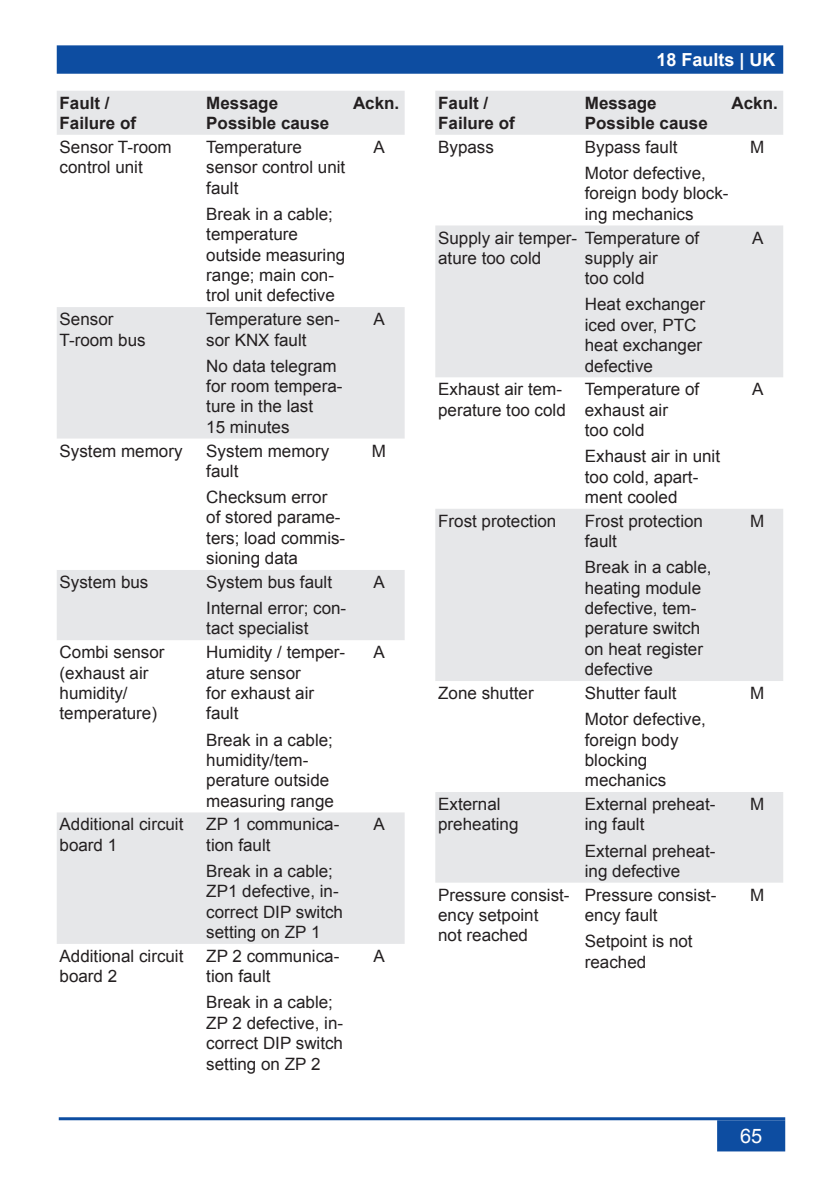
<style>
.page{position:relative;width:840px;height:1191px;background:#fff}
.page>*{position:absolute;margin:0;border:0;box-sizing:border-box;transform-origin:0 0}
.t1{font:20px "Arial";color:#fff}
.t2{font:700 18px "Arial";color:#fff}
.t3{font:17px/20.4px "Arial";color:#231f20}
.t4{font:700 17px/20.4px "Arial";color:#231f20}
</style>
<div class="page">
<div style="left:58px;top:46px;width:723px;height:27px;background:#0d4da1"></div>
<div style="left:57px;top:45px;width:725px;height:29px;border:2px solid #0d4da1"></div>
<hr style="left:59px;top:1117px;width:725px;height:3px;background:#0d4da1">
<div style="left:717px;top:1121px;width:66px;height:29px;background:#0d4da1"></div>
<div style="left:716px;top:1120px;width:68px;height:31px;border:2px solid #0d4da1"></div>
<div style="left:57px;top:91px;width:347px;height:44px;background:#e6e7e9"></div>
<svg style="left:57px;top:307px;width:347px;height:637px;fill:#e6e7e9"></svg>
<div style="left:435px;top:91px;width:347px;height:44px;background:#e6e7e9"></div>
<svg style="left:435px;top:225px;width:347px;height:657px;fill:#e6e7e9"></svg>
<p class="t4" style="left:60px;top:93px;width:78px">Fault /<br>Failure of</p>
<p class="t4" style="left:206px;top:93px;width:124px">Message<br>Possible cause</p>
<p class="t4" style="left:353px;top:93px;width:48px">Ackn.</p>
<p class="t3" style="left:60px;top:137px;width:114px">Sensor T-room control unit</p>
<p class="t3" style="left:206px;top:137px;width:140px">Temperature sensor control unit fault</p>
<p class="t3" style="left:206px;top:204px;width:140px">Break in a cable; temperature outside measuring range; main con&shy;trol unit defective</p>
<p class="t3" style="left:373px;top:137px;width:13px">A</p>
<p class="t3" style="left:60px;top:309px;width:87px">Sensor<br>T-room bus</p>
<p class="t3" style="left:206px;top:309px;width:135px">Temperature sen&shy;sor KNX fault</p>
<p class="t3" style="left:206px;top:356px;width:138px">No data telegram for room tempera&shy;ture in the last<br>15 minutes</p>
<p class="t3" style="left:60px;top:440px;width:124px">System memory</p>
<p class="t3" style="left:206px;top:440px;width:124px">System memory fault</p>
<p class="t3" style="left:206px;top:487px;width:140px">Checksum error of stored parame&shy;ters; load commis&shy;sioning data</p>
<p class="t3" style="left:60px;top:572px;width:90px">System bus</p>
<p class="t3" style="left:206px;top:569px;width:141px;line-height:26px">System bus fault<br>Internal error; con-</p>
<p class="t3" style="left:206px;top:618px;width:104px">tact specialist</p>
<p class="t3" style="left:60px;top:642px;width:106px">Combi sensor (exhaust air humidity/ temperature)</p>
<p class="t3" style="left:206px;top:642px;width:140px">Humidity / temper&shy;ature sensor<br>for exhaust air fault</p>
<p class="t3" style="left:206px;top:729px;width:129px">Break in a cable; humidity/tem&shy;perature outside measuring range</p>
<p class="t3" style="left:60px;top:814px;width:125px">Additional circuit board 1</p>
<p class="t3" style="left:206px;top:814px;width:134px">ZP 1 communica&shy;tion fault</p>
<p class="t3" style="left:206px;top:861px;width:138px">Break in a cable;<br>ZP1 defective, in&shy;correct DIP switch setting on ZP 1</p>
<p class="t3" style="left:60px;top:946px;width:125px">Additional circuit board 2</p>
<p class="t3" style="left:206px;top:946px;width:134px">ZP 2 communica&shy;tion fault</p>
<p class="t3" style="left:206px;top:992px;width:138px">Break in a cable;<br>ZP 2 defective, in&shy;correct DIP switch setting on ZP 2</p>
<p class="t3" style="left:373px;top:309px;width:13px">A</p>
<p class="t3" style="left:371px;top:440px;width:16px">M</p>
<p class="t3" style="left:373px;top:572px;width:13px">A</p>
<p class="t3" style="left:373px;top:642px;width:13px">A</p>
<p class="t3" style="left:373px;top:814px;width:13px">A</p>
<p class="t3" style="left:373px;top:946px;width:13px">A</p>
<p class="t2" style="left:656px;top:48px;width:121px">18 Faults | UK</p>
<p class="t4" style="left:438px;top:93px;width:78px">Fault /<br>Failure of</p>
<p class="t4" style="left:584px;top:93px;width:124px">Message<br>Possible cause</p>
<p class="t4" style="left:731px;top:93px;width:48px">Ackn.</p>
<p class="t3" style="left:438px;top:137px;width:57px">Bypass</p>
<p class="t3" style="left:584px;top:134px;width:122px;line-height:26px">Bypass fault<br>Motor defective,</p>
<p class="t3" style="left:584px;top:183px;width:145px">foreign body block&shy;ing mechanics</p>
<p class="t3" style="left:749px;top:137px;width:16px">M</p>
<p class="t3" style="left:438px;top:227px;width:140px">Supply air temper&shy;ature too cold</p>
<p class="t3" style="left:584px;top:227px;width:116px">Temperature of supply air<br>too cold</p>
<p class="t3" style="left:584px;top:294px;width:122px">Heat exchanger iced over, PTC heat exchanger defective</p>
<p class="t3" style="left:438px;top:379px;width:129px">Exhaust air tem&shy;perature too cold</p>
<p class="t3" style="left:584px;top:379px;width:116px">Temperature of exhaust air<br>too cold</p>
<p class="t3" style="left:584px;top:446px;width:137px">Exhaust air in unit too cold, apart&shy;ment cooled</p>
<p class="t3" style="left:438px;top:511px;width:120px">Frost protection</p>
<p class="t3" style="left:584px;top:511px;width:120px">Frost protection fault</p>
<p class="t3" style="left:584px;top:557px;width:128px">Break in a cable, heating module defective, tem&shy;perature switch on heat register defective</p>
<p class="t3" style="left:438px;top:683px;width:97px">Zone shutter</p>
<p class="t3" style="left:584px;top:680px;width:122px;line-height:26px">Shutter fault<br>Motor defective,</p>
<p class="t3" style="left:584px;top:729px;width:95px">foreign body blocking mechanics</p>
<p class="t3" style="left:438px;top:794px;width:82px">External preheating</p>
<p class="t3" style="left:584px;top:794px;width:132px">External preheat&shy;ing fault</p>
<p class="t3" style="left:584px;top:840px;width:132px">External preheat&shy;ing defective</p>
<p class="t3" style="left:438px;top:884px;width:133px">Pressure consist&shy;ency setpoint<br>not reached</p>
<p class="t3" style="left:584px;top:884px;width:133px">Pressure consist&shy;ency fault</p>
<p class="t3" style="left:584px;top:931px;width:109px">Setpoint is not reached</p>
<p class="t3" style="left:751px;top:227px;width:13px">A</p>
<p class="t3" style="left:751px;top:379px;width:13px">A</p>
<p class="t3" style="left:749px;top:511px;width:16px">M</p>
<p class="t3" style="left:749px;top:683px;width:16px">M</p>
<p class="t3" style="left:749px;top:794px;width:16px">M</p>
<p class="t3" style="left:749px;top:884px;width:16px">M</p>
<p class="t1" style="left:739px;top:1123px;width:24px">65</p>
</div>
